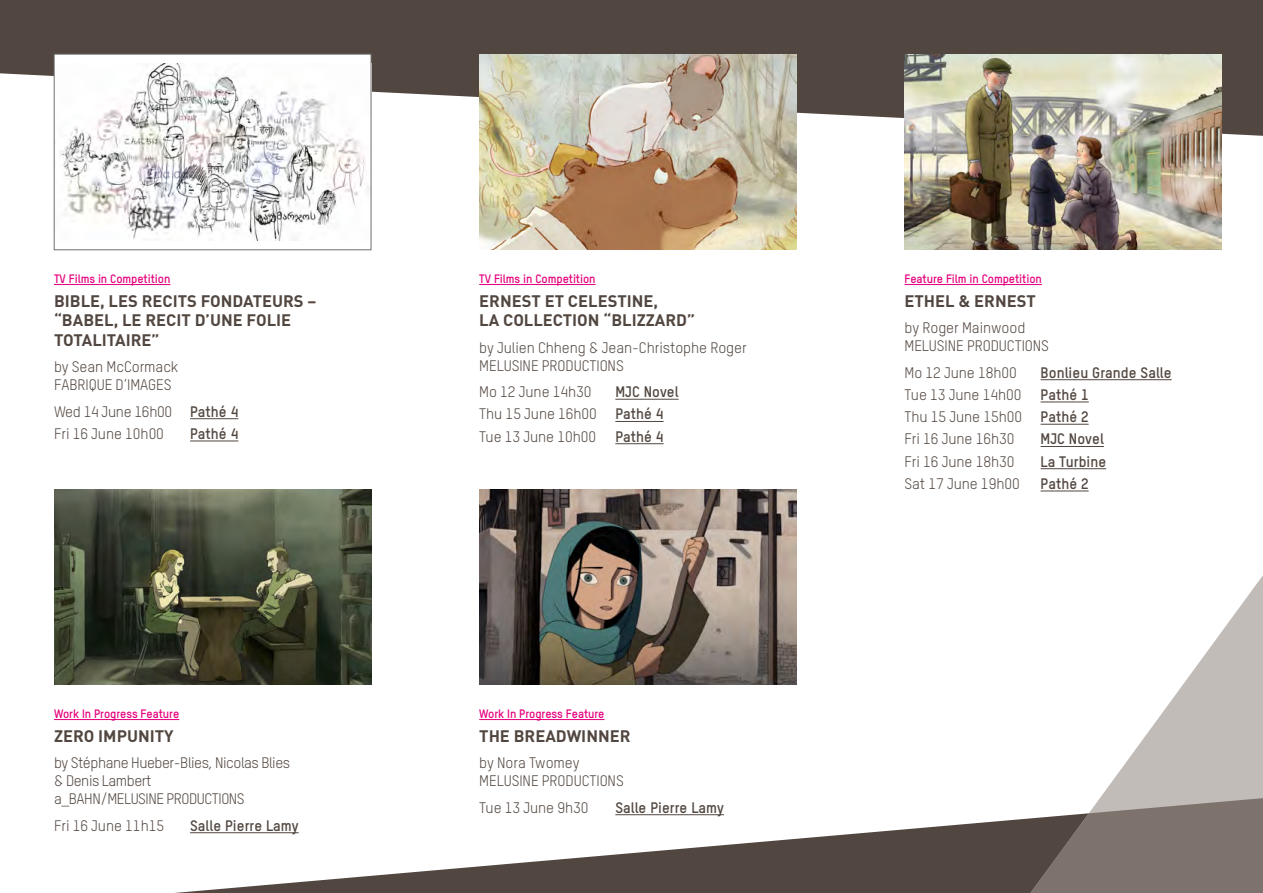
<style>
.page{position:relative;width:1263px;height:893px;background:#fff}
.page>*{position:absolute;margin:0;border:0;box-sizing:border-box;transform-origin:0 0}
.FILM{font:700 16.5px/19.5px "DIN";color:#524740}
.t1{font:15px/18px "TSTAR";letter-spacing:-.005em;color:#524740}
.t2{font:700 15px "TSTAR";letter-spacing:.005em;color:#524740}
.t3{font:15px/18px "TSTAR";letter-spacing:-.03em;color:#524740}
.t4{font:700 12px "TSTAR";letter-spacing:-.005em;color:#e5007d}
.s1{font-weight:700}
</style>
<div class="page">
<svg style="left:0;top:0;width:1263px;height:136px;background:#645a54"></svg>
<svg style="left:175px;top:815px;width:855px;height:78px"></svg>
<hr style="left:54px;top:284px;width:116px;height:1px;background:#e5007d">
<hr style="left:190px;top:418px;width:48px;height:1px;background:#524740">
<hr style="left:190px;top:441px;width:48px;height:1px;background:#524740">
<hr style="left:479px;top:284px;width:117px;height:1px;background:#e5007d">
<hr style="left:615px;top:399px;width:64px;height:1px;background:#524740">
<hr style="left:615px;top:421px;width:49px;height:1px;background:#524740">
<hr style="left:615px;top:443px;width:49px;height:1px;background:#524740">
<hr style="left:479px;top:719px;width:125px;height:1px;background:#e5007d">
<hr style="left:615px;top:814px;width:109px;height:1px;background:#524740">
<hr style="left:904px;top:284px;width:138px;height:1px;background:#e5007d">
<hr style="left:1040px;top:379px;width:132px;height:1px;background:#524740">
<hr style="left:1040px;top:402px;width:49px;height:1px;background:#524740">
<hr style="left:1040px;top:424px;width:49px;height:1px;background:#524740">
<hr style="left:1040px;top:446px;width:64px;height:1px;background:#524740">
<hr style="left:1040px;top:468px;width:66px;height:1px;background:#524740">
<hr style="left:1040px;top:491px;width:49px;height:1px;background:#524740">
<div style="left:54px;top:54px;width:317px;height:196px;background:#fff"></div>
<img style="left:60px;top:64px;width:309px;height:176px">
<div style="left:54px;top:54px;width:317px;height:196px;border:1px solid #6f6f6e"></div>
<img style="left:479px;top:54px;width:317px;height:196px">
<img style="left:479px;top:489px;width:317px;height:196px">
<img style="left:904px;top:54px;width:318px;height:196px">
<svg style="left:1100px;top:575px;width:163px;height:223px"></svg>
<svg style="left:1030px;top:798px;width:233px;height:95px;background:#837a73"></svg>
<img style="left:54px;top:489px;width:317px;height:196px">
<hr style="left:54px;top:719px;width:125px;height:1px;background:#e5007d">
<hr style="left:190px;top:832px;width:109px;height:1px;background:#524740">
<p class="t4" style="left:54px;top:271px;width:118px">TV Films in Competition</p>
<p class="FILM" style="left:54px;top:290px;width:264px">BIBLE, LES RECITS FONDATEURS – “BABEL, LE RECIT D’UNE FOLIE<br>TOTALITAIRE”</p>
<p class="t1" style="left:54px;top:358px;width:126px">by Sean McCormack<br>FABRIQUE D’IMAGES</p>
<p class="t1" style="left:54px;top:402px;width:186px">Wed 14 June 16h00 <span class="s1">Pathé 4</span></p>
<p class="t1" style="left:54px;top:424px;width:112px">Fri 16 June 10h00</p>
<p class="t2" style="left:190px;top:424px;width:50px">Pathé 4</p>
<p class="t4" style="left:54px;top:706px;width:127px">Work In Progress Feature</p>
<p class="FILM" style="left:54px;top:725px;width:121px">ZERO IMPUNITY</p>
<p class="t3" style="left:54px;top:754px;width:238px">by Stéphane Hueber-Blies, Nicolas Blies &amp; Denis Lambert<br>a_BAHN/MELUSINE PRODUCTIONS</p>
<p class="t1" style="left:54px;top:816px;width:112px">Fri 16 June 11h15</p>
<p class="t2" style="left:190px;top:816px;width:110px">Salle Pierre Lamy</p>
<p class="t4" style="left:479px;top:271px;width:118px">TV Films in Competition</p>
<p class="FILM" style="left:479px;top:290px;width:217px">ERNEST ET CELESTINE,<br>LA COLLECTION “BLIZZARD”</p>
<p class="t1" style="left:479px;top:338px;width:269px">by Julien Chheng &amp; Jean-Christophe Roger<br>MELUSINE PRODUCTIONS</p>
<p class="t1" style="left:479px;top:383px;width:114px">Mo 12 June 14h30</p>
<p class="t2" style="left:615px;top:383px;width:65px">MJC Novel</p>
<p class="t1" style="left:479px;top:405px;width:186px">Thu 15 June 16h00 <span class="s1">Pathé 4</span></p>
<p class="t1" style="left:479px;top:427px;width:118px">Tue 13 June 10h00</p>
<p class="t2" style="left:615px;top:427px;width:50px">Pathé 4</p>
<p class="t4" style="left:479px;top:706px;width:127px">Work In Progress Feature</p>
<p class="FILM" style="left:479px;top:725px;width:153px">THE BREADWINNER</p>
<p class="t1" style="left:479px;top:754px;width:146px">by Nora Twomey<br>MELUSINE PRODUCTIONS</p>
<p class="t1" style="left:479px;top:798px;width:111px">Tue 13 June 9h30</p>
<p class="t2" style="left:615px;top:798px;width:110px">Salle Pierre Lamy</p>
<p class="t4" style="left:904px;top:271px;width:139px">Feature Film in Competition</p>
<p class="FILM" style="left:904px;top:290px;width:133px">ETHEL &amp; ERNEST</p>
<p class="t1" style="left:904px;top:319px;width:146px">by Roger Mainwood<br>MELUSINE PRODUCTIONS</p>
<p class="t1" style="left:904px;top:363px;width:114px">Mo 12 June 18h00</p>
<p class="t2" style="left:1040px;top:363px;width:133px">Bonlieu Grande Salle</p>
<p class="t1" style="left:904px;top:385px;width:118px">Tue 13 June 14h00</p>
<p class="t2" style="left:1040px;top:385px;width:50px">Pathé 1</p>
<p class="t1" style="left:904px;top:408px;width:186px">Thu 15 June 15h00 <span class="s1">Pathé 2</span></p>
<p class="t1" style="left:904px;top:430px;width:112px">Fri 16 June 16h30</p>
<p class="t2" style="left:1040px;top:430px;width:65px">MJC Novel</p>
<p class="t1" style="left:904px;top:452px;width:112px">Fri 16 June 18h30</p>
<p class="t2" style="left:1040px;top:452px;width:67px">La Turbine</p>
<p class="t1" style="left:904px;top:474px;width:117px">Sat 17 June 19h00</p>
<p class="t2" style="left:1040px;top:474px;width:50px">Pathé 2</p>
</div>
